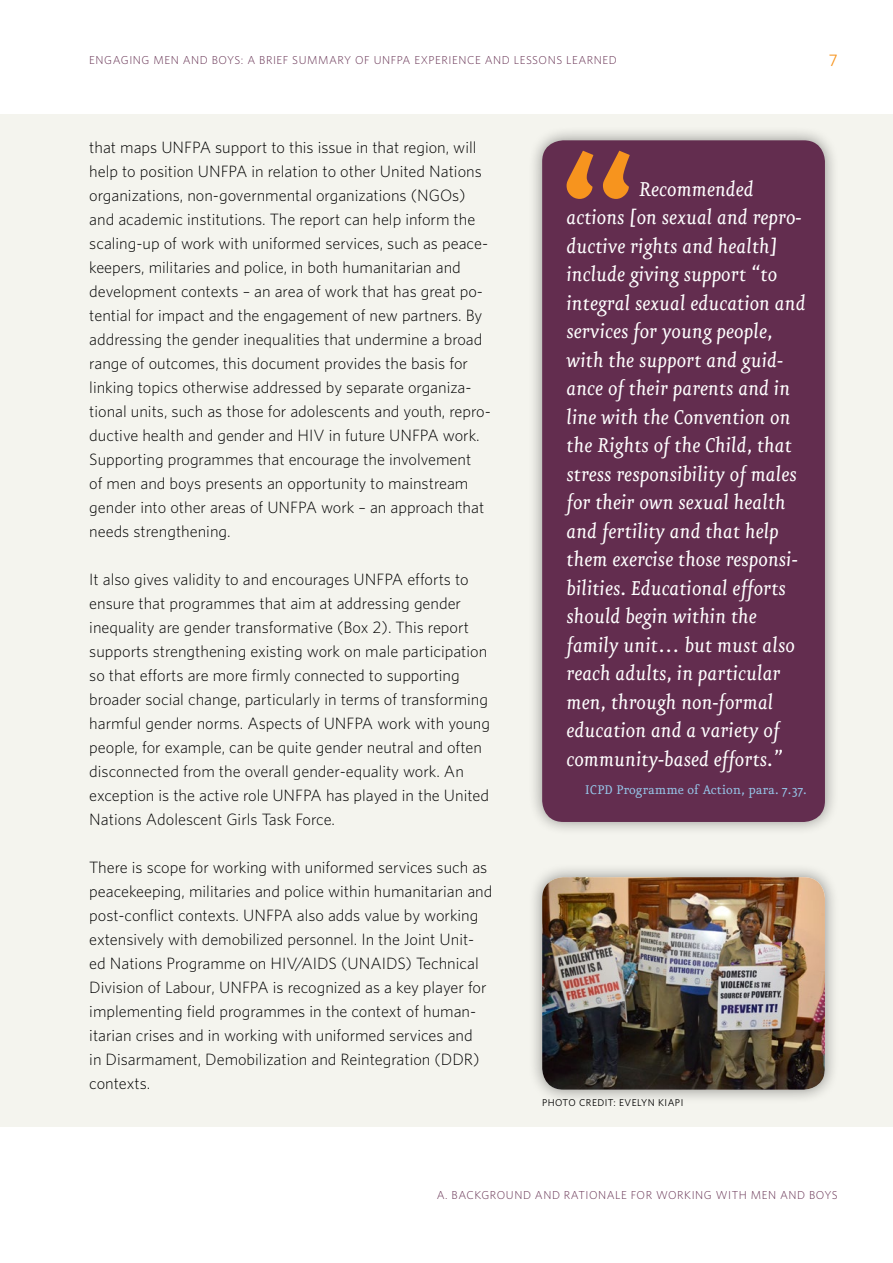
<style>
.page{position:relative;width:893px;height:1263px;background:#fff}
.page>*{position:absolute;margin:0;border:0;box-sizing:border-box;transform-origin:0 0}
.t1{font:italic 24px/28.5px "Eureka";color:#fff}
.t2{font:300 15px/24px "UNFPA";color:#000}
.t3{font:15px "Eureka";color:#97c9ec}
.t4{font:15px "UNFPA Text";color:#f7941e}
.t5{font:300 10.5px "UNFPA";letter-spacing:.05em;color:#632d4f}
.t6{font:9px "UNFPA Text";letter-spacing:.05em;color:#000}
</style>
<div class="page">
<div style="left:0;top:115px;width:893px;height:1012px;background:#f4f4ee"></div>
<div style="left:528px;top:126px;width:311px;height:710px;background:#000;opacity:.4"></div>
<div style="left:542px;top:140px;width:283px;height:682px;background:#632d4f;border-radius:21px"></div>
<svg style="left:567px;top:151px;width:63px;height:48px"></svg>
<div style="left:528px;top:863px;width:311px;height:241px;background:#000;opacity:.4"></div>
<img style="left:542px;top:877px;width:283px;height:213px">
<p class="t5" style="left:89px;top:53px;width:293px">Engaging Men and Boys: A Brief Summary of UNF</p>
<p class="t5" style="left:397px;top:53px;width:222px">PA Experience and Lessons Learned</p>
<p class="t4" style="left:829px;top:50px;width:10px">7</p>
<p class="t2" style="left:89px;top:135px;width:403px">that maps UNFPA support to this issue in that region, will help to position UNFPA in relation to other United Nations organizations, non-governmental organizations (NGOs) and academic institutions. The report can help inform the scaling-up of work with uniformed services, such as peace&shy;keepers, militaries and police, in both humanitarian and development contexts – an area of work that has great po&shy;tential for impact and the engagement of new partners. By addressing the gender inequalities that undermine a broad range of outcomes, this document provides the basis for linking topics otherwise addressed by separate organiza&shy;tional units, such as those for adolescents and youth, repro&shy;ductive health and gender and HIV in future UNFPA work.<br>Supporting programmes that encourage the involvement<br>of men and boys presents an opportunity to mainstream gender into other areas of UNFPA work – an approach that needs strengthening.</p>
<p class="t2" style="left:89px;top:567px;width:402px">It also gives validity to and encourages UNFPA efforts to ensure that programmes that aim at addressing gender inequality are gender transformative (Box 2). This report supports strengthening existing work on male participation so that efforts are more firmly connected to supporting broader social change, particularly in terms of transforming harmful gender norms. Aspects of UNFPA work with young people, for example, can be quite gender neutral and often disconnected from the overall gender-equality work. An exception is the active role UNFPA has played in the United Nations Adolescent Girls Task Force.</p>
<p class="t2" style="left:89px;top:855px;width:405px">There is scope for working with uniformed services such as peacekeeping, militaries and police within humanitarian and post-conflict contexts. UNFPA also adds value by working extensively with demobilized personnel. In the Joint Unit&shy;ed Nations Programme on HIV/AIDS (UNAIDS) Technical Division of Labour, UNFPA is recognized as a key player for implementing field programmes in the context of human&shy;itarian crises and in working with uniformed services and<br>in Disarmament, Demobilization and Reintegration (DDR) contexts.</p>
<p class="t1" style="left:567px;top:176px;width:241px;text-indent:72px">Recommended actions [on sexual and repro&shy;ductive rights and health] include giving support “to integral sexual education and services for young people, with the support and guid&shy;ance of their parents and in line with the Convention on the Rights of the Child, that stress responsibility of males for their own sexual health and fertility and that help them exercise those responsi&shy;bilities. Educational efforts should begin within the family unit… but must also reach adults, in particular men, through non-formal education and a variety of community-based efforts.”</p>
<p class="t3" style="left:585px;top:783px;width:224px">ICPD Programme of Action, para. 7.37.</p>
<p class="t6" style="left:542px;top:1097px;width:143px">PHOTO CREDIT: EVELYN KIAPI</p>
<p class="t5" style="left:437px;top:1189px;width:31px">A. Background</p>
<p class="t5" style="left:535px;top:1189px;width:9px">and</p>
<p class="t5" style="left:564px;top:1189px;width:8px">rationale</p>
<p class="t5" style="left:631px;top:1189px;width:8px">for</p>
<p class="t5" style="left:656px;top:1189px;width:9px">working</p>
<p class="t5" style="left:716px;top:1189px;width:9px">with</p>
<p class="t5" style="left:751px;top:1189px;width:9px">men</p>
<p class="t5" style="left:780px;top:1189px;width:9px">and</p>
<p class="t5" style="left:809px;top:1189px;width:8px">boys</p>
</div>
